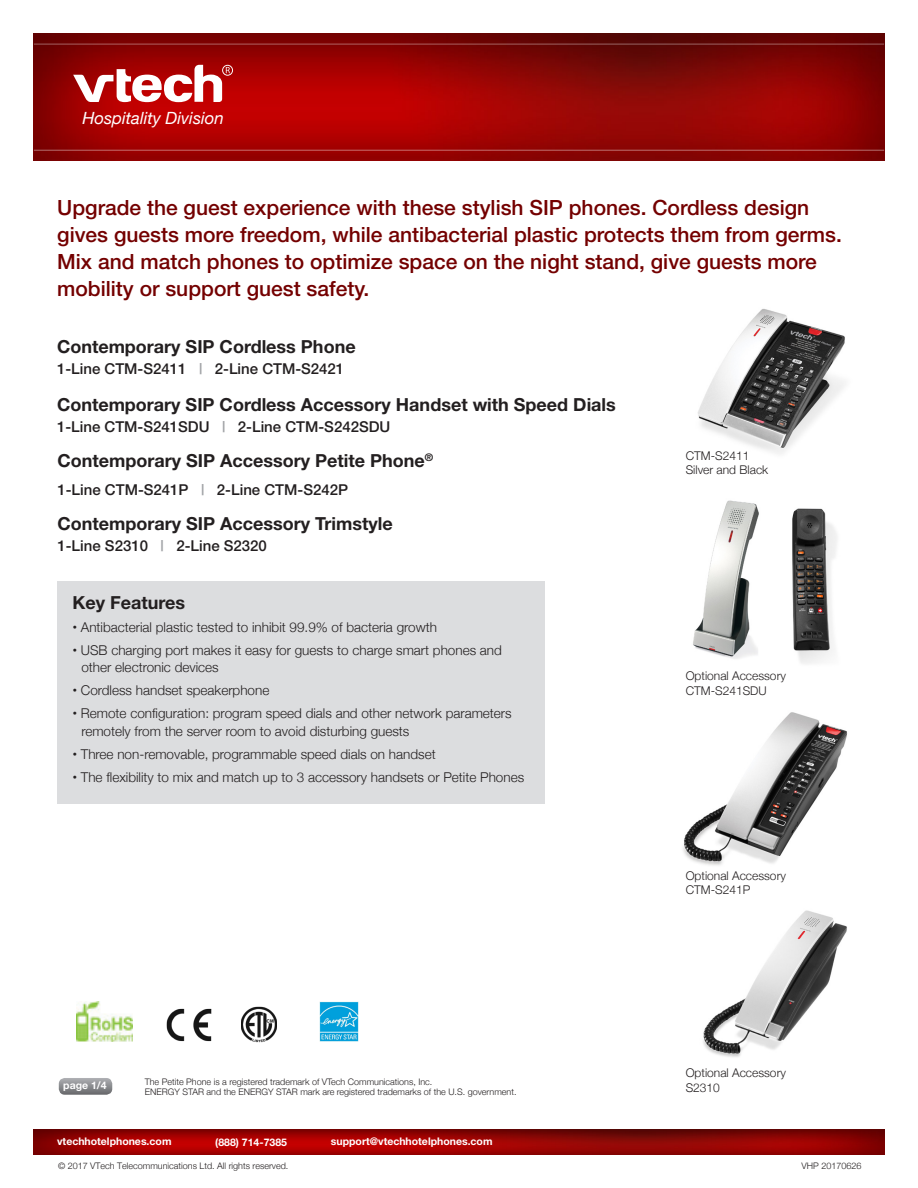
<style>
.page{position:relative;width:918px;height:1188px;background:#fff}
.page>*{position:absolute;margin:0;border:0;box-sizing:border-box;transform-origin:0 0}
.t1{font:500 21px/27px "Helvetica Neue";color:#740000}
.t2{font:700 18px "Helvetica Neue";color:#231f20}
.t3{font:italic 16.8px "Helvetica Neue";color:#fff}
.t4{font:500 15px "Helvetica Neue";color:#231f20}
.t5{font:300 13.5px/17.1px "Helvetica Neue";color:#231f20}
.t6{font:300 12px "Helvetica Neue";color:#231f20}
.t7{font:700 11.1px "Basic Commercial LT";color:#fff}
.disclaimer{font:700 10.5px "Helvetica Neue";color:#fff}
.disclaimer-2{font:300 9px "Helvetica Neue";color:#231f20}
.s1{color:#a1a3a6}
.s2{font-weight:400}
</style>
<div class="page">
<img style="left:698px;top:309px;width:147px;height:145px">
<img style="left:683px;top:712px;width:165px;height:154px">
<img style="left:693px;top:500px;width:65px;height:159px">
<img style="left:758px;top:508px;width:79px;height:156px">
<svg style="left:33px;top:1129px;width:852px;height:26px;background:#770101"></svg>
<div style="left:57px;top:581px;width:487px;height:223px;background:#dcdddf"></div>
<svg style="left:59px;top:1078px;width:53px;height:17px"></svg>
<img style="left:77px;top:1001px;width:56px;height:40px">
<img style="left:703px;top:910px;width:144px;height:147px">
<img style="left:320px;top:1001px;width:39px;height:40px">
<img style="left:34px;top:1130px;width:850px;height:24px">
<img style="left:34px;top:34px;width:850px;height:126px">
<svg style="left:73px;top:65px;width:160px;height:37px"></svg>
<hr style="left:33px;top:149px;width:852px;height:3px;background:#fff;opacity:.3">
<hr style="left:33px;top:43px;width:852px;height:3px;background:#fff;opacity:.3">
<hr style="left:33px;top:31px;width:852px;height:3px;background:#fff;opacity:.3">
<img style="left:241px;top:1007px;width:36px;height:36px">
<img style="left:166px;top:1008px;width:46px;height:34px">
<p class="t3" style="left:82px;top:106px;width:143px">Hospitality Division</p>
<p class="t1" style="left:57px;top:194px;width:786px">Upgrade the guest experience with these stylish SIP phones. Cordless design gives guests more freedom, while antibacterial plastic protects them from germs.<br>Mix and match phones to optimize space on the night stand, give guests more mobility or support guest safety.</p>
<p class="t2" style="left:57px;top:336px;width:300px">Contemporary SIP Cordless Phone</p>
<p class="t4" style="left:57px;top:360px;width:289px">1-Line CTM-S2411 <span class="s1">|</span> 2-Line CTM-S2421</p>
<p class="t2" style="left:57px;top:393px;width:560px">Contemporary SIP Cordless Accessory Handset with Speed Dials</p>
<p class="t4" style="left:57px;top:418px;width:335px">1-Line CTM-S241SDU <span class="s1">|</span> 2-Line CTM-S242SDU</p>
<p class="t2" style="left:57px;top:450px;width:377px">Contemporary SIP Accessory Petite Phone<sup>®</sup></p>
<p class="t4" style="left:57px;top:481px;width:292px">1-Line CTM-S241P <span class="s1">|</span> 2-Line CTM-S242P</p>
<p class="t2" style="left:57px;top:513px;width:337px">Contemporary SIP Accessory Trimstyle</p>
<p class="t4" style="left:57px;top:537px;width:211px">1-Line S2310 <span class="s1">|</span> 2-Line S2320</p>
<p class="t2" style="left:72px;top:591px;width:114px">Key Features</p>
<p class="t5" style="left:72px;top:618px;width:366px"><span class="s2">•</span> Antibacterial plastic tested to inhibit 99.9% of bacteria growth</p>
<p class="t5" style="left:81px;top:641px;width:422px;text-indent:-9px"><span class="s2">•</span> USB charging port makes it easy for guests to charge smart phones and other electronic devices</p>
<p class="t5" style="left:72px;top:681px;width:199px"><span class="s2">•</span> Cordless handset speakerphone</p>
<p class="t5" style="left:81px;top:704px;width:432px;text-indent:-9px"><span class="s2">•</span> Remote configuration: program speed dials and other network parameters remotely from the server room to avoid disturbing guests</p>
<p class="t5" style="left:72px;top:744px;width:365px"><span class="s2">•</span> Three non-removable, programmable speed dials on handset</p>
<p class="t5" style="left:72px;top:767px;width:453px"><span class="s2">•</span> The flexibility to mix and match up to 3 accessory handsets or Petite Phones</p>
<p class="disclaimer" style="left:63px;top:1079px;width:45px">page 1/4</p>
<p class="disclaimer-2" style="left:145px;top:1074px;width:289px">The Petite Phone is a registered trademark of VTech Communications, Inc.</p>
<p class="disclaimer-2" style="left:145px;top:1085px;width:373px">ENERGY STAR and the ENERGY STAR mark are registered trademarks of the U.S. government.</p>
<p class="t6" style="left:686px;top:446px;width:65px">CTM-S2411</p>
<p class="t6" style="left:686px;top:460px;width:84px">Silver and Black</p>
<p class="t6" style="left:686px;top:666px;width:102px">Optional Accessory</p>
<p class="t6" style="left:686px;top:681px;width:82px">CTM-S241SDU</p>
<p class="t6" style="left:686px;top:866px;width:102px">Optional Accessory</p>
<p class="t6" style="left:686px;top:880px;width:66px">CTM-S241P</p>
<p class="t6" style="left:686px;top:1063px;width:102px">Optional Accessory</p>
<p class="t6" style="left:686px;top:1078px;width:36px">S2310</p>
<p class="t7" style="left:58px;top:1131px;width:115px">vtechhotelphones.com</p>
<p class="disclaimer" style="left:57px;top:1135px;width:116px">vtechhotelphones.com</p>
<p class="disclaimer" style="left:215px;top:1136px;width:73px">(888) 714-7385</p>
<p class="disclaimer" style="left:331px;top:1135px;width:163px">support@vtechhotelphones.com</p>
<p class="disclaimer-2" style="left:58px;top:1159px;width:232px">© 2017 VTech Telecommunications Ltd. All rights reserved.</p>
<p class="disclaimer-2" style="left:802px;top:1159px;width:61px">VHP 20170626</p>
</div>
